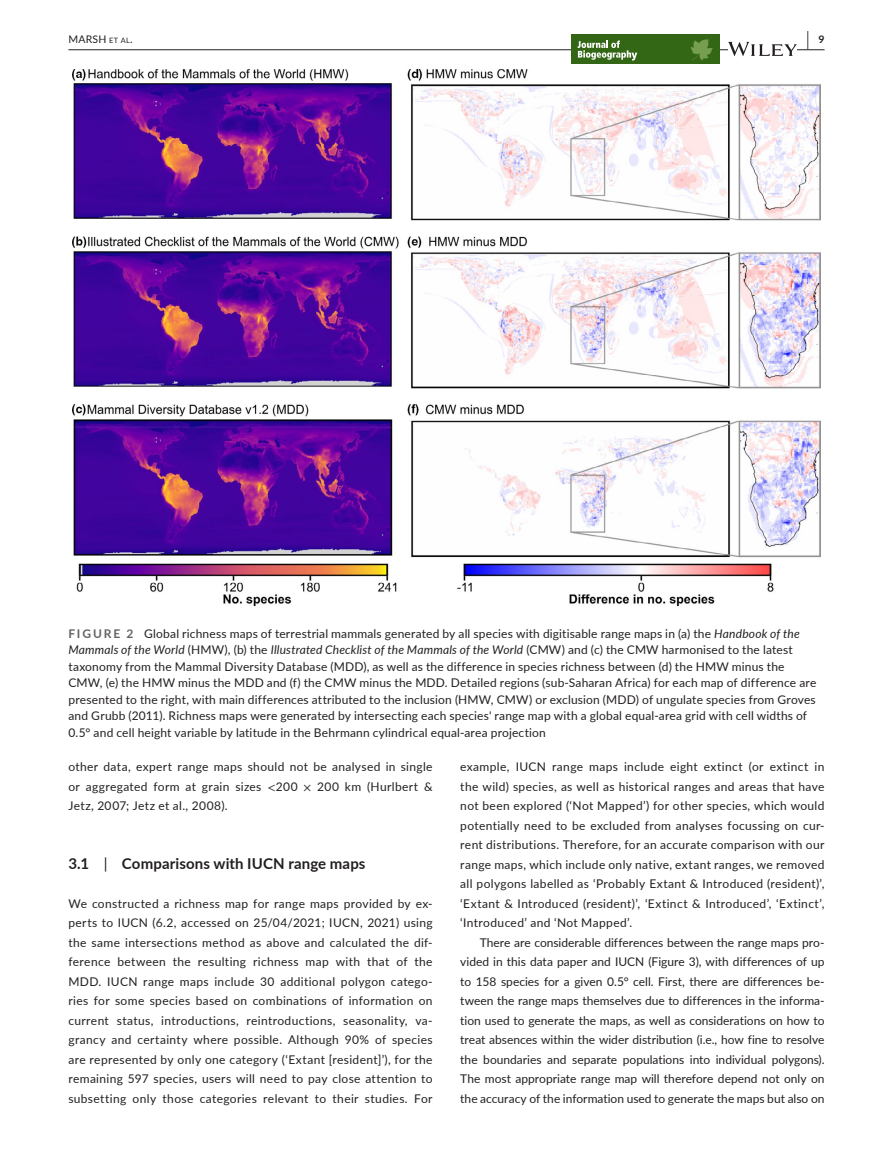
<style>
.page{position:relative;width:893px;height:1174px;background:#fff}
.page>*{position:absolute;margin:0;border:0;box-sizing:border-box;transform-origin:0 0}
.t1{font:700 19.5px "Lato";color:#231f20;scale:.43 1}
.t2{font:700 15px "Lato";letter-spacing:.005em;color:#231f20}
.t3{font:12px/19.5px "Lato";letter-spacing:.015em;color:#231f20;text-align:justify}
.t4{font:10.5px "Lato";letter-spacing:.025em;color:#231f20}
.s1{font-size:7.35px}
.s2{font-style:inherit}
.s3{font-weight:700;color:#636366}
.s4{font-style:italic}
.s5{font-family:"STIX"}
.s6{font-weight:400}
</style>
<div class="page">
<hr style="left:68px;top:49px;width:756px;height:1px;background:#231f20">
<div style="left:685px;top:34px;width:35px;height:30px;background:#346715"></div>
<div style="left:571px;top:34px;width:114px;height:30px;background:#346715"></div>
<svg style="left:691px;top:39px;width:22px;height:21px"></svg>
<svg style="left:577px;top:41px;width:60px;height:20px"></svg>
<svg style="left:728px;top:42px;width:69px;height:14px"></svg>
<img style="left:72px;top:69px;width:749px;height:536px">
<p class="t4" style="left:68px;top:31px;width:66px">MARSH <span class="s1">et al</span><span class="s2">.</span></p>
<h1 class="t1" style="left:807px;top:25px;width:43px">| <sup>9</sup></h1>
<p class="t3" style="left:68px;top:624px;width:749px;line-height:16.5px;text-align:left"><span class="s3">FIGURE 2</span> Global richness maps of terrestrial mammals generated by all species with digitisable range maps in (a) the <span class="s4">Handbook of the Mammals of the World</span> (HMW), (b) the <span class="s4">Illustrated Checklist of the Mammals of the World</span> (CMW) and (c) the CMW harmonised to the latest taxonomy from the Mammal Diversity Database (MDD), as well as the difference in species richness between (d) the HMW minus the CMW, (e) the HMW minus the MDD and (f) the CMW minus the MDD. Detailed regions (sub-Saharan Africa) for each map of difference are presented to the right, with main differences attributed to the inclusion (HMW, CMW) or exclusion (MDD) of ungulate species from Groves and Grubb (2011). Richness maps were generated by intersecting each species' range map with a global equal-area grid with cell widths of 0.5° and cell height variable by latitude in the Behrmann cylindrical equal-area projection</p>
<p class="t3" style="left:68px;top:756px;width:366px">other data, expert range maps should not be analysed in single or aggregated form at grain sizes <span class="s5">&lt;</span>200 <span class="s5">×</span> 200 km (Hurlbert &amp; Jetz, 2007; Jetz et al., 2008).</p>
<p class="t2" style="left:68px;top:852px;width:299px">3.1 <span class="s6">|</span> Comparisons with IUCN range maps</p>
<p class="t3" style="left:68px;top:893px;width:366px">We constructed a richness map for range maps provided by ex&shy;perts to IUCN (6.2, accessed on 25/04/2021; IUCN, 2021) using the same intersections method as above and calculated the dif&shy;ference between the resulting richness map with that of the MDD. IUCN range maps include 30 additional polygon catego&shy;ries for some species based on combinations of information on current status, introductions, reintroductions, seasonality, va&shy;grancy and certainty where possible. Although 90% of species are represented by only one category (‘Extant [resident]’), for the remaining 597 species, users will need to pay close attention to subsetting only those categories relevant to their studies. For</p>
<p class="t3" style="left:460px;top:756px;width:366px">example, IUCN range maps include eight extinct (or extinct in the wild) species, as well as historical ranges and areas that have not been explored (‘Not Mapped’) for other species, which would potentially need to be excluded from analyses focussing on cur&shy;rent distributions. Therefore, for an accurate comparison with our range maps, which include only native, extant ranges, we removed all polygons labelled as ‘Probably Extant &amp; Introduced (resident)’, ‘Extant &amp; Introduced (resident)’, ‘Extinct &amp; Introduced’, ‘Extinct’, ‘Introduced’ and ‘Not Mapped’.</p>
<p class="t3" style="left:460px;top:932px;width:366px;text-indent:20px">There are considerable differences between the range maps pro&shy;vided in this data paper and IUCN (Figure 3), with differences of up to 158 species for a given 0.5° cell. First, there are differences be&shy;tween the range maps themselves due to differences in the informa&shy;tion used to generate the maps, as well as considerations on how to treat absences within the wider distribution (i.e., how fine to resolve the boundaries and separate populations into individual polygons).<br>The most appropriate range map will therefore depend not only on the accuracy of the information used to generate the maps but also on</p>
</div>
